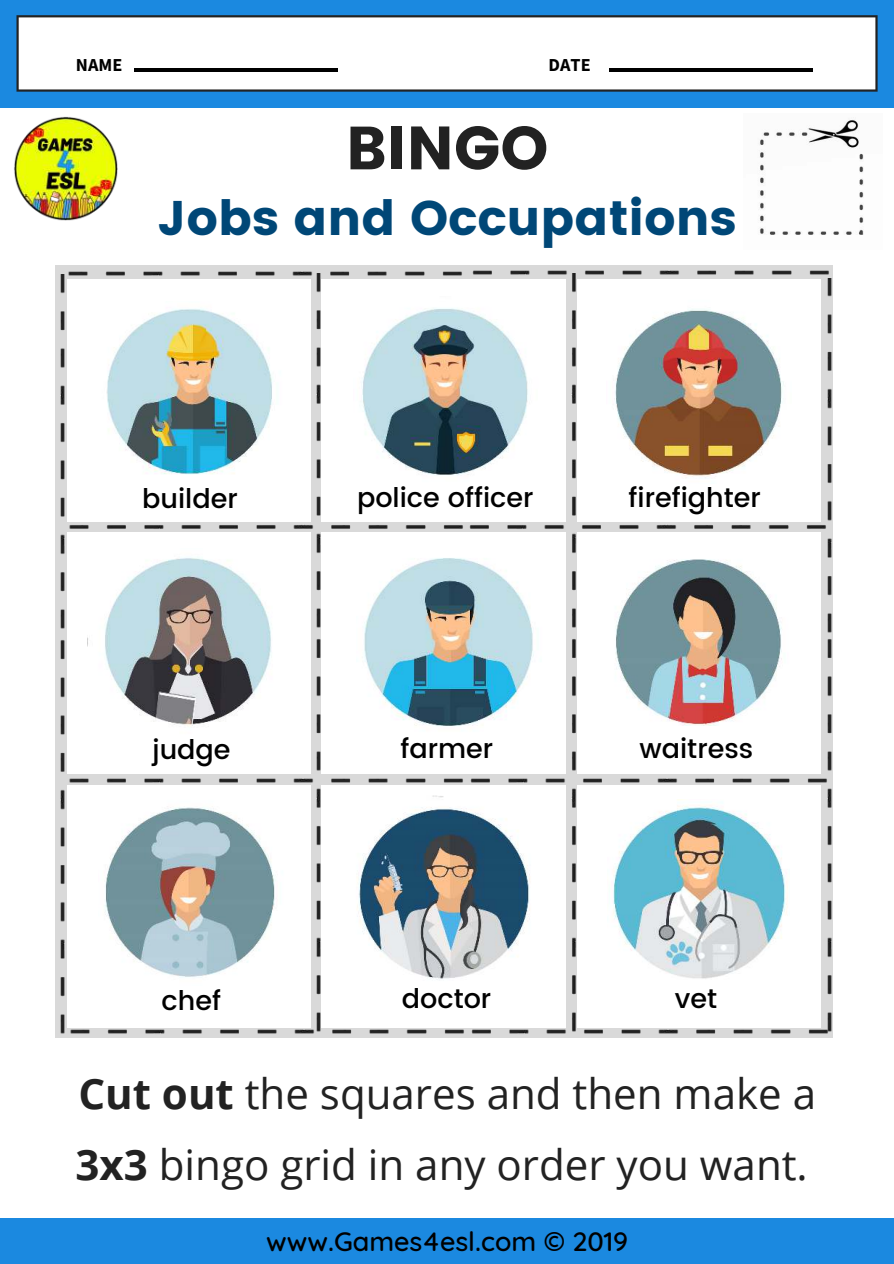
<style>
.page{position:relative;width:894px;height:1264px;background:#fff}
.page>*{position:absolute;margin:0;border:0;box-sizing:border-box;transform-origin:0 0}
.t1{font:60.9px "Poppins";color:#222}
.t2{font:48.45px "Poppins";color:#004777}
.t3{font:42px/71.4px "Open Sans";color:#222}
.t4{font:500 27px "Poppins";color:#000}
.t5{font:500 27px "Quicksand";color:#000}
.t6{font:700 18.15px "Source Sans Pro";color:#000}
.s1{font-weight:700}
</style>
<div class="page">
<div style="left:0;top:1218px;width:893px;height:45px;background:#1b89e0"></div>
<div style="left:0;top:0;width:893px;height:107px;background:#1b89e0"></div>
<div style="left:18px;top:16px;width:858px;height:75px;background:#fff"></div>
<hr style="left:16px;top:17px;width:3px;height:72px;background:#222">
<hr style="left:875px;top:17px;width:2px;height:72px;background:#222">
<hr style="left:19px;top:89px;width:856px;height:3px;background:#222">
<hr style="left:19px;top:15px;width:856px;height:2px;background:#222">
<img style="left:14px;top:116px;width:104px;height:105px">
<hr style="left:134px;top:69px;width:204px;height:2px;background:#000">
<hr style="left:608px;top:69px;width:204px;height:2px;background:#000">
<img style="left:66px;top:265px;width:399px;height:14px">
<img style="left:84px;top:522px;width:707px;height:10px">
<img style="left:84px;top:774px;width:707px;height:11px">
<img style="left:67px;top:1028px;width:400px;height:10px">
<img style="left:55px;top:636px;width:29px;height:400px">
<img style="left:55px;top:275px;width:29px;height:357px">
<img style="left:791px;top:278px;width:42px;height:756px">
<img style="left:470px;top:265px;width:362px;height:29px">
<img style="left:470px;top:993px;width:361px;height:45px">
<img style="left:536px;top:635px;width:59px;height:399px">
<img style="left:536px;top:274px;width:59px;height:356px">
<img style="left:281px;top:635px;width:59px;height:399px">
<img style="left:281px;top:274px;width:59px;height:356px">
<img style="left:364px;top:535px;width:179px;height:200px">
<img style="left:615px;top:559px;width:167px;height:166px">
<img style="left:106px;top:301px;width:192px;height:184px">
<img style="left:87px;top:557px;width:185px;height:169px">
<img style="left:362px;top:297px;width:180px;height:186px">
<img style="left:606px;top:286px;width:195px;height:197px">
<img style="left:105px;top:789px;width:179px;height:196px">
<img style="left:357px;top:795px;width:184px;height:189px">
<img style="left:613px;top:799px;width:175px;height:180px">
<img style="left:759px;top:120px;width:105px;height:115px">
<p class="t6" style="left:76px;top:53px;width:48px">NAME</p>
<p class="t6" style="left:548px;top:53px;width:44px">DATE</p>
<h1 class="t1" style="left:346px;top:113px;width:204px">BINGO</h1>
<h2 class="t2" style="left:158px;top:190px;width:580px">Jobs and Occupations</h2>
<p class="t4" style="left:142px;top:478px;width:97px">builder</p>
<p class="t4" style="left:357px;top:477px;width:178px">police officer</p>
<p class="t4" style="left:628px;top:477px;width:134px">firefighter</p>
<p class="t4" style="left:152px;top:729px;width:79px">judge</p>
<p class="t4" style="left:400px;top:728px;width:94px">farmer</p>
<p class="t4" style="left:639px;top:728px;width:115px">waitress</p>
<p class="t4" style="left:161px;top:980px;width:61px">chef</p>
<p class="t4" style="left:402px;top:979px;width:91px">doctor</p>
<p class="t4" style="left:674px;top:979px;width:44px">vet</p>
<h3 class="t3" style="left:76px;top:1056px;width:741px"><span class="s1">Cut out</span> the squares and then make a<br><span class="s1">3x3</span> bingo grid in any order you want.</h3>
<p class="t5" style="left:266px;top:1219px;width:363px">www.Games4esl.com © 2019</p>
</div>
